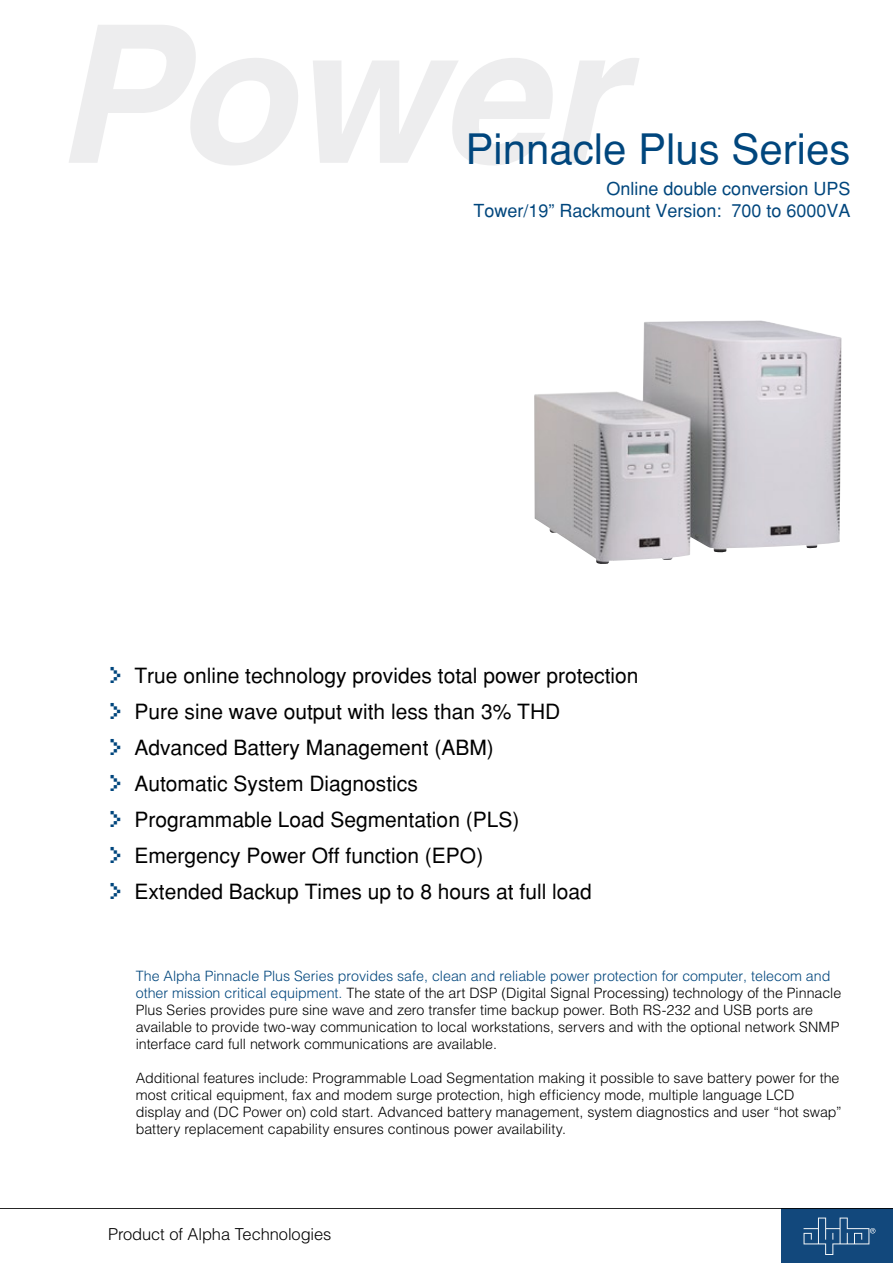
<style>
.page{position:relative;width:893px;height:1263px;background:#fff}
.page>*{position:absolute;margin:0;border:0;box-sizing:border-box;transform-origin:0 0}
.t1{font:42px "Helvetica";color:#00467d}
.t2{font:21px/36px "Helvetica";color:#000}
.t3{font:18px/21.6px "Helvetica";color:#00467d;text-align:right}
.t4{font:300 16.5px "Helvetica";letter-spacing:-.005em;color:#000}
.t5{font:300 14.25px/17.1px "Helvetica";color:#000}
.s1{font-family:"Silkscreen";font-size:27px;color:#00467d}
.s2{color:#00467d}
</style>
<div class="page">
<svg style="left:69px;top:25px;width:229px;height:140px"></svg>
<svg style="left:313px;top:58px;width:326px;height:107px"></svg>
<div style="left:781px;top:1208px;width:112px;height:55px;background:#12487c"></div>
<hr style="left:0;top:1208px;width:893px;height:1px;background:#000">
<svg style="left:803px;top:1217px;width:72px;height:38px"></svg>
<img style="left:534px;top:320px;width:308px;height:244px">
<h1 class="t1" style="left:465px;top:124px;width:387px">Pinnacle Plus Series</h1>
<p class="t3" style="left:473px;top:178px;width:379px">Online double conversion UPS<br>Tower/19” Rackmount Version: 700 to 6000VA</p>
<p class="t2" style="left:107px;top:658px;width:533px"><span class="s1">&gt;</span> True online technology provides total power protection <span class="s1">&gt;</span> Pure sine wave output with less than 3% THD<br><span class="s1">&gt;</span> Advanced Battery Management (ABM)<br><span class="s1">&gt;</span> Automatic System Diagnostics<br><span class="s1">&gt;</span> Programmable Load Segmentation (PLS)<br><span class="s1">&gt;</span> Emergency Power Off function (EPO)<br><span class="s1">&gt;</span> Extended Backup Times up to 8 hours at full load</p>
<p class="t5" style="left:136px;top:966px;width:707px"><span class="s2">The Alpha Pinnacle Plus Series provides safe, clean and reliable power protection for computer, telecom and other mission critical equipment.</span> The state of the art DSP (Digital Signal Processing) technology of the Pinnacle Plus Series provides pure sine wave and zero transfer time backup power. Both RS-232 and USB ports are available to provide two-way communication to local workstations, servers and with the optional network SNMP interface card full network communications are available.</p>
<p class="t5" style="left:136px;top:1069px;width:707px">Additional features include: Programmable Load Segmentation making it possible to save battery power for the most critical equipment, fax and modem surge protection, high efficiency mode, multiple language LCD display and (DC Power on) cold start. Advanced battery management, system diagnostics and user “hot swap” battery replacement capability ensures continous power availability.</p>
<p class="t4" style="left:108px;top:1224px;width:225px">Product of Alpha Technologies</p>
</div>
